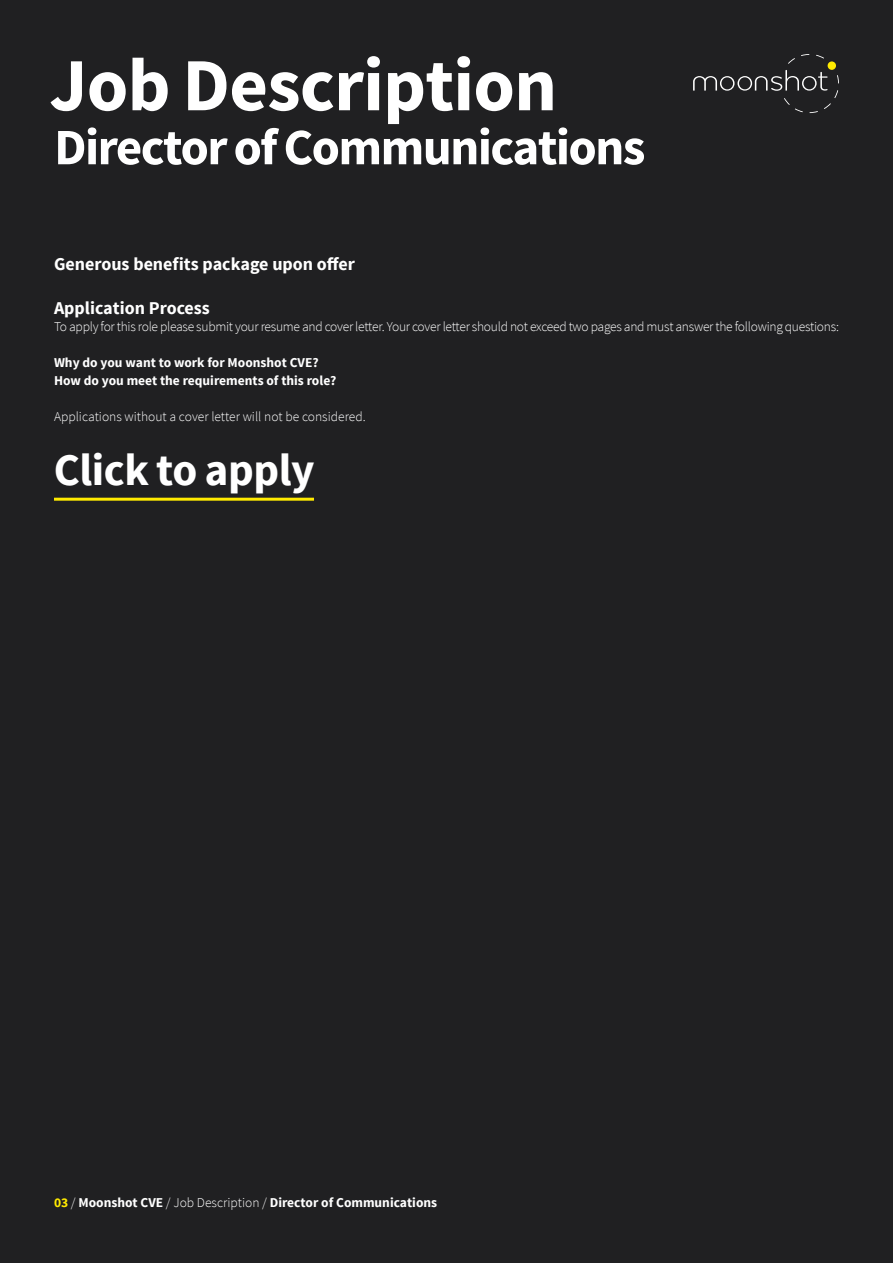
<style>
.page{position:relative;width:893px;height:1263px;background:#202022}
.page>*{position:absolute;margin:0;border:0;box-sizing:border-box;transform-origin:0 0}
.t1{font:700 75px "Source Sans Pro";letter-spacing:-.01em;color:#fff}
.t2{font:700 51px "Source Sans Pro";letter-spacing:-.03em;color:#fff}
.t3{font:700 45px "Source Sans Pro";letter-spacing:-.01em;color:#fff}
.t4{font:700 18px "Source Sans Pro";color:#fff}
.t5{font:300 13.5px "Source Sans Pro";letter-spacing:-.02em;color:#fff}
.t6{font:700 13.5px/18px "Source Sans Pro";color:#fff}
.t7{font:300 13.5px "Source Sans Pro";color:#fff}
.s1{color:#ffea00}
.s2{font-weight:300}
</style>
<div class="page">
<hr style="left:54px;top:498px;width:260px;height:3px;background:#ffea00">
<svg style="left:693px;top:54px;width:146px;height:59px"></svg>
<h1 class="t1" style="left:49px;top:37px;width:509px">Job Description</h1>
<h2 class="t2" style="left:54px;top:115px;width:593px">Director of Communications</h2>
<h3 class="t4" style="left:54px;top:253px;width:302px">Generous benefits package upon offer</h3>
<h3 class="t4" style="left:54px;top:296px;width:157px">Application Process</h3>
<p class="t5" style="left:54px;top:319px;width:786px">To apply for this role please submit your resume and cover letter. Your cover letter should not exceed two pages and must answer the following questions:</p>
<p class="t6" style="left:54px;top:354px;width:284px">Why do you want to work for Moonshot CVE?<br>How do you meet the requirements of this role?</p>
<p class="t7" style="left:54px;top:409px;width:313px">Applications without a cover letter will not be considered.</p>
<h3 class="t3" style="left:54px;top:441px;width:262px">Click to apply</h3>
<p class="t6" style="left:54px;top:1194px;width:385px"><span class="s1">03</span> <span class="s2">/</span> Moonshot CVE <span class="s2">/ Job Description /</span> Director of Communications</p>
</div>
